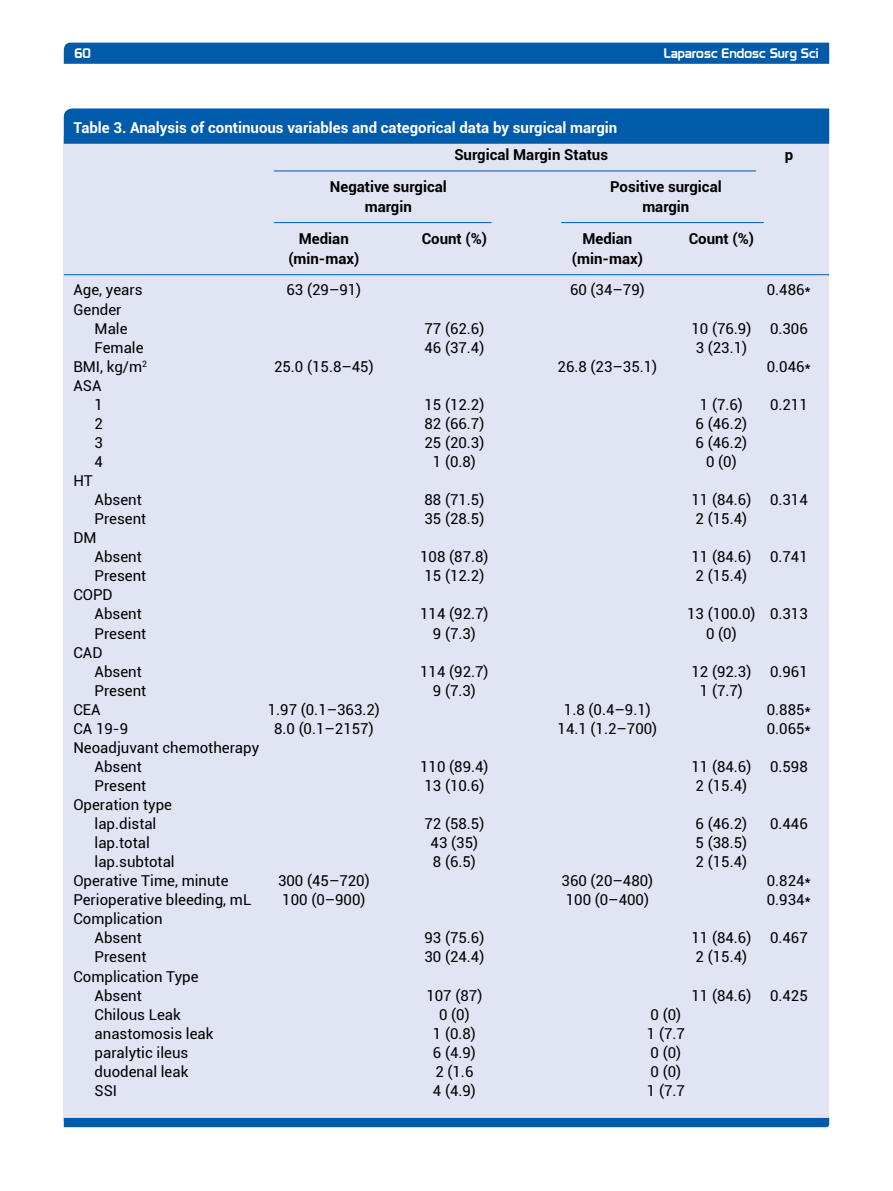
<style>
.page{position:relative;width:893px;height:1191px;background:#fff}
.page>*{position:absolute;margin:0;border:0;box-sizing:border-box;transform-origin:0 0}
.t1{font:15px/19px "Roboto";color:#000}
.t2{font:700 15px "Roboto";color:#000}
.t3{font:700 15px "Roboto";color:#fff}
.t4{font:13.5px "Prototype";color:#fff}
</style>
<div class="page">
<div style="left:64px;top:43px;width:765px;height:21px;background:#005baa"></div>
<div style="left:64px;top:137px;width:765px;height:983px;background:#e1e4f3"></div>
<div style="left:64px;top:108px;width:765px;height:36px;background:#005baa"></div>
<div style="left:64px;top:1118px;width:765px;height:9px;background:#005baa"></div>
<hr style="left:64px;top:274px;width:765px;height:1px;background:#005baa">
<hr style="left:274px;top:171px;width:482px;height:1px;background:#005baa">
<hr style="left:274px;top:222px;width:218px;height:1px;background:#005baa">
<hr style="left:561px;top:222px;width:203px;height:1px;background:#005baa">
<p class="t4" style="left:74px;top:45px;width:18px">60</p>
<p class="t4" style="left:664px;top:45px;width:156px">Laparosc Endosc Surg Sci</p>
<p class="t3" style="left:73px;top:117px;width:545px">Table 3. Analysis of continuous variables and categorical data by surgical margin</p>
<p class="t2" style="left:454px;top:144px;width:155px">Surgical Margin Status</p>
<p class="t2" style="left:785px;top:144px;width:10px">p</p>
<p class="t2" style="left:330px;top:176px;width:118px">Negative surgical</p>
<p class="t2" style="left:610px;top:176px;width:113px">Positive surgical</p>
<p class="t2" style="left:365px;top:196px;width:49px">margin</p>
<p class="t2" style="left:642px;top:196px;width:49px">margin</p>
<p class="t2" style="left:299px;top:228px;width:51px">Median</p>
<p class="t2" style="left:422px;top:228px;width:67px">Count (%)</p>
<p class="t2" style="left:582px;top:228px;width:51px">Median</p>
<p class="t2" style="left:689px;top:228px;width:67px">Count (%)</p>
<p class="t2" style="left:288px;top:248px;width:73px">(min-max)</p>
<p class="t2" style="left:572px;top:248px;width:73px">(min-max)</p>
<p class="t1" style="left:73px;top:280px;width:71px">Age, years</p>
<p class="t1" style="left:286px;top:280px;width:76px">63 (29–91)</p>
<p class="t1" style="left:570px;top:280px;width:76px">60 (34–79)</p>
<p class="t1" style="left:767px;top:280px;width:46px">0.486*</p>
<p class="t1" style="left:95px;top:299px;width:34px;text-indent:-21px">Gender<br>Male</p>
<p class="t1" style="left:424px;top:318px;width:61px">77 (62.6)</p>
<p class="t1" style="left:691px;top:318px;width:118px">10 (76.9) 0.306</p>
<p class="t1" style="left:95px;top:337px;width:50px">Female</p>
<p class="t1" style="left:424px;top:337px;width:61px">46 (37.4)</p>
<p class="t1" style="left:696px;top:337px;width:53px">3 (23.1)</p>
<p class="t1" style="left:73px;top:356px;width:75px">BMI, kg/m<sup>2</sup></p>
<p class="t1" style="left:274px;top:356px;width:101px">25.0 (15.8–45)</p>
<p class="t1" style="left:558px;top:356px;width:101px">26.8 (23–35.1)</p>
<p class="t1" style="left:767px;top:356px;width:46px">0.046*</p>
<p class="t1" style="left:73px;top:375px;width:31px;text-align:right">ASA<br>1</p>
<p class="t1" style="left:424px;top:394px;width:61px">15 (12.2)</p>
<p class="t1" style="left:700px;top:394px;width:45px">1 (7.6)</p>
<p class="t1" style="left:770px;top:394px;width:39px">0.211</p>
<p class="t1" style="left:95px;top:413px;width:10px">2</p>
<p class="t1" style="left:424px;top:413px;width:61px">82 (66.7)</p>
<p class="t1" style="left:696px;top:413px;width:53px">6 (46.2)</p>
<p class="t1" style="left:95px;top:432px;width:10px">3</p>
<p class="t1" style="left:424px;top:432px;width:61px">25 (20.3)</p>
<p class="t1" style="left:696px;top:432px;width:53px">6 (46.2)</p>
<p class="t1" style="left:95px;top:451px;width:10px">4</p>
<p class="t1" style="left:433px;top:451px;width:45px">1 (0.8)</p>
<p class="t1" style="left:706px;top:451px;width:32px">0 (0)</p>
<p class="t1" style="left:73px;top:470px;width:21px">HT</p>
<p class="t1" style="left:95px;top:490px;width:49px">Absent</p>
<p class="t1" style="left:424px;top:490px;width:61px">88 (71.5)</p>
<p class="t1" style="left:691px;top:490px;width:118px">11 (84.6) 0.314</p>
<p class="t1" style="left:95px;top:509px;width:53px">Present</p>
<p class="t1" style="left:424px;top:509px;width:61px">35 (28.5)</p>
<p class="t1" style="left:696px;top:509px;width:53px">2 (15.4)</p>
<p class="t1" style="left:95px;top:528px;width:49px;text-indent:-21px">DM<br>Absent</p>
<p class="t1" style="left:420px;top:547px;width:70px">108 (87.8)</p>
<p class="t1" style="left:691px;top:547px;width:118px">11 (84.6) 0.741</p>
<p class="t1" style="left:95px;top:566px;width:53px">Present</p>
<p class="t1" style="left:424px;top:566px;width:61px">15 (12.2)</p>
<p class="t1" style="left:696px;top:566px;width:53px">2 (15.4)</p>
<p class="t1" style="left:95px;top:585px;width:49px;text-indent:-21px">COPD<br>Absent</p>
<p class="t1" style="left:420px;top:604px;width:70px">114 (92.7)</p>
<p class="t1" style="left:687px;top:604px;width:122px">13 (100.0) 0.313</p>
<p class="t1" style="left:95px;top:623px;width:53px">Present</p>
<p class="t1" style="left:433px;top:623px;width:45px">9 (7.3)</p>
<p class="t1" style="left:706px;top:623px;width:32px">0 (0)</p>
<p class="t1" style="left:95px;top:642px;width:49px;text-indent:-21px">CAD<br>Absent</p>
<p class="t1" style="left:420px;top:661px;width:70px">114 (92.7)</p>
<p class="t1" style="left:691px;top:661px;width:118px">12 (92.3) 0.961</p>
<p class="t1" style="left:95px;top:680px;width:53px">Present</p>
<p class="t1" style="left:433px;top:680px;width:45px">9 (7.3)</p>
<p class="t1" style="left:700px;top:680px;width:45px">1 (7.7)</p>
<p class="t1" style="left:73px;top:699px;width:29px">CEA</p>
<p class="t1" style="left:268px;top:699px;width:114px">1.97 (0.1–363.2)</p>
<p class="t1" style="left:564px;top:699px;width:88px">1.8 (0.4–9.1)</p>
<p class="t1" style="left:767px;top:699px;width:46px">0.885*</p>
<p class="t1" style="left:73px;top:718px;width:56px">CA 19-9</p>
<p class="t1" style="left:274px;top:718px;width:101px">8.0 (0.1–2157)</p>
<p class="t1" style="left:558px;top:718px;width:101px">14.1 (1.2–700)</p>
<p class="t1" style="left:767px;top:718px;width:46px">0.065*</p>
<p class="t1" style="left:95px;top:737px;width:166px;text-indent:-21px">Neoadjuvant chemotherapy<br>Absent</p>
<p class="t1" style="left:420px;top:756px;width:70px">110 (89.4)</p>
<p class="t1" style="left:691px;top:756px;width:118px">11 (84.6) 0.598</p>
<p class="t1" style="left:95px;top:775px;width:53px">Present</p>
<p class="t1" style="left:424px;top:775px;width:61px">13 (10.6)</p>
<p class="t1" style="left:696px;top:775px;width:53px">2 (15.4)</p>
<p class="t1" style="left:73px;top:794px;width:100px;text-align:center">Operation type lap.distal</p>
<p class="t1" style="left:424px;top:813px;width:61px">72 (58.5)</p>
<p class="t1" style="left:696px;top:813px;width:53px">6 (46.2)</p>
<p class="t1" style="left:770px;top:813px;width:39px">0.446</p>
<p class="t1" style="left:95px;top:832px;width:57px">lap.total</p>
<p class="t1" style="left:431px;top:832px;width:49px">43 (35)</p>
<p class="t1" style="left:696px;top:832px;width:53px">5 (38.5)</p>
<p class="t1" style="left:95px;top:851px;width:82px">lap.subtotal</p>
<p class="t1" style="left:433px;top:851px;width:45px">8 (6.5)</p>
<p class="t1" style="left:696px;top:851px;width:53px">2 (15.4)</p>
<p class="t1" style="left:73px;top:871px;width:157px">Operative Time, minute</p>
<p class="t1" style="left:278px;top:871px;width:93px">300 (45–720)</p>
<p class="t1" style="left:562px;top:871px;width:93px">360 (20–480)</p>
<p class="t1" style="left:767px;top:871px;width:46px">0.824*</p>
<p class="t1" style="left:73px;top:890px;width:179px">Perioperative bleeding, mL</p>
<p class="t1" style="left:282px;top:890px;width:85px">100 (0–900)</p>
<p class="t1" style="left:566px;top:890px;width:85px">100 (0–400)</p>
<p class="t1" style="left:767px;top:890px;width:46px">0.934*</p>
<p class="t1" style="left:73px;top:909px;width:91px;text-align:center">Complication<br>Absent</p>
<p class="t1" style="left:424px;top:928px;width:61px">93 (75.6)</p>
<p class="t1" style="left:691px;top:928px;width:118px">11 (84.6) 0.467</p>
<p class="t1" style="left:95px;top:947px;width:53px">Present</p>
<p class="t1" style="left:424px;top:947px;width:61px">30 (24.4)</p>
<p class="t1" style="left:696px;top:947px;width:53px">2 (15.4)</p>
<p class="t1" style="left:95px;top:966px;width:106px;text-indent:-21px">Complication Type<br>Absent</p>
<p class="t1" style="left:426px;top:985px;width:57px">107 (87)</p>
<p class="t1" style="left:691px;top:985px;width:118px">11 (84.6) 0.425</p>
<p class="t1" style="left:95px;top:1004px;width:88px">Chilous Leak</p>
<p class="t1" style="left:439px;top:1004px;width:32px">0 (0)</p>
<p class="t1" style="left:651px;top:1004px;width:32px">0 (0)</p>
<p class="t1" style="left:95px;top:1023px;width:120px">anastomosis leak</p>
<p class="t1" style="left:433px;top:1023px;width:45px">1 (0.8)</p>
<p class="t1" style="left:647px;top:1023px;width:40px">1 (7.7</p>
<p class="t1" style="left:95px;top:1042px;width:95px">paralytic ileus</p>
<p class="t1" style="left:433px;top:1042px;width:45px">6 (4.9)</p>
<p class="t1" style="left:651px;top:1042px;width:32px">0 (0)</p>
<p class="t1" style="left:95px;top:1061px;width:95px">duodenal leak</p>
<p class="t1" style="left:435px;top:1061px;width:40px">2 (1.6</p>
<p class="t1" style="left:651px;top:1061px;width:32px">0 (0)</p>
<p class="t1" style="left:95px;top:1080px;width:24px">SSI</p>
<p class="t1" style="left:433px;top:1080px;width:45px">4 (4.9)</p>
<p class="t1" style="left:647px;top:1080px;width:40px">1 (7.7</p>
</div>
